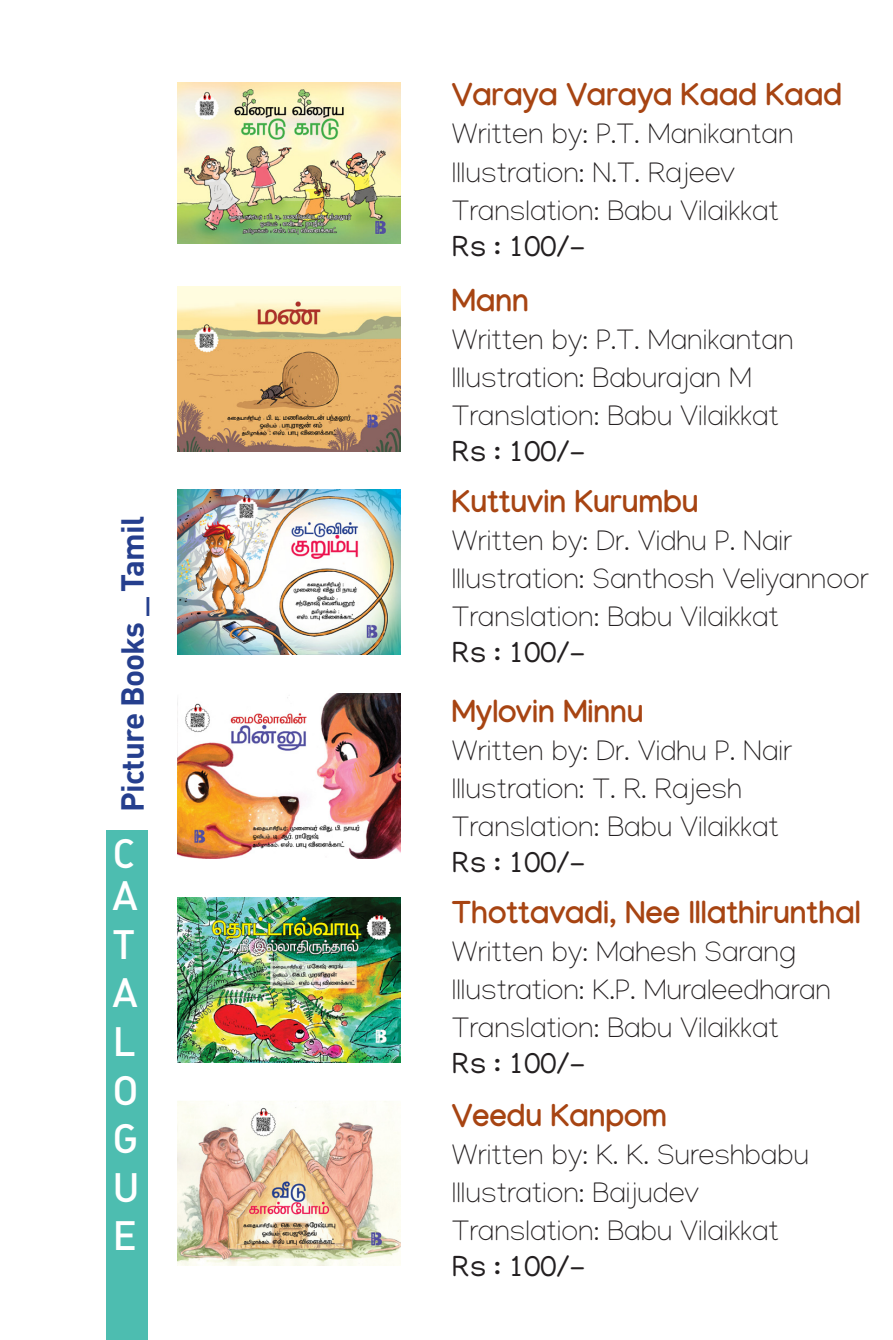
<style>
.page{position:relative;width:893px;height:1340px;background:#fff}
.page>*{position:absolute;margin:0;border:0;box-sizing:border-box;transform-origin:0 0}
.t1{font:500 40.5px "DIN Pro";color:#fff}
.t2{font:700 31.5px "Manjari";color:#a74412}
.t3{font:700 31.5px "DIN Pro";letter-spacing:-.025em;color:#253f8e}
.t4{font:29.7px "Manjari";color:#231f20}
.t5{font:100 29.25px "Manjari";color:#231f20}
</style>
<div class="page">
<img style="left:177px;top:82px;width:223px;height:162px">
<img style="left:177px;top:286px;width:223px;height:165px">
<img style="left:177px;top:490px;width:223px;height:165px">
<img style="left:177px;top:694px;width:223px;height:164px">
<img style="left:177px;top:897px;width:223px;height:165px">
<img style="left:177px;top:1101px;width:223px;height:164px">
<div style="left:106px;top:830px;width:42px;height:509px;background:#4dbdb0"></div>
<p class="t3" style="left:111px;top:811px;width:298px;rotate:-90deg">Picture Books _ Tamil</p>
<p class="t1" style="left:113px;top:826px;width:25px">C</p>
<p class="t1" style="left:113px;top:867px;width:27px">A</p>
<p class="t1" style="left:113px;top:916px;width:24px">T</p>
<p class="t1" style="left:113px;top:965px;width:27px">A</p>
<p class="t1" style="left:113px;top:1013px;width:25px">L</p>
<p class="t1" style="left:113px;top:1062px;width:28px">O</p>
<p class="t1" style="left:113px;top:1110px;width:27px">G</p>
<p class="t1" style="left:113px;top:1159px;width:29px">U</p>
<p class="t1" style="left:113px;top:1208px;width:26px">E</p>
<p class="t2" style="left:452px;top:76px;width:392px">Varaya Varaya Kaad Kaad</p>
<p class="t5" style="left:452px;top:116px;width:343px">Written by: P.T. Manikantan</p>
<p class="t5" style="left:452px;top:154px;width:285px">Illustration: N.T. Rajeev</p>
<p class="t5" style="left:452px;top:193px;width:328px">Translation: Babu Vilaikkat</p>
<p class="t4" style="left:452px;top:228px;width:135px">Rs : 100/-</p>
<p class="t2" style="left:452px;top:281px;width:78px">Mann</p>
<p class="t5" style="left:452px;top:322px;width:343px">Written by: P.T. Manikantan</p>
<p class="t5" style="left:452px;top:360px;width:301px">Illustration: Baburajan M</p>
<p class="t5" style="left:452px;top:398px;width:328px">Translation: Babu Vilaikkat</p>
<p class="t4" style="left:452px;top:433px;width:135px">Rs : 100/-</p>
<p class="t2" style="left:452px;top:482px;width:248px">Kuttuvin Kurumbu</p>
<p class="t5" style="left:452px;top:522px;width:342px">Written by: Dr. Vidhu P. Nair</p>
<p class="t5" style="left:452px;top:561px;width:418px">Illustration: Santhosh Veliyannoor</p>
<p class="t5" style="left:452px;top:599px;width:328px">Translation: Babu Vilaikkat</p>
<p class="t4" style="left:452px;top:634px;width:135px">Rs : 100/-</p>
<p class="t2" style="left:452px;top:692px;width:193px">Mylovin Minnu</p>
<p class="t5" style="left:452px;top:732px;width:342px">Written by: Dr. Vidhu P. Nair</p>
<p class="t5" style="left:452px;top:771px;width:291px">Illustration: T. R. Rajesh</p>
<p class="t5" style="left:452px;top:809px;width:328px">Translation: Babu Vilaikkat</p>
<p class="t4" style="left:452px;top:844px;width:135px">Rs : 100/-</p>
<p class="t2" style="left:452px;top:893px;width:410px">Thottavadi, Nee Illathirunthal</p>
<p class="t5" style="left:452px;top:933px;width:345px">Written by: Mahesh Sarang</p>
<p class="t5" style="left:452px;top:971px;width:381px">Illustration: K.P. Muraleedharan</p>
<p class="t5" style="left:452px;top:1010px;width:328px">Translation: Babu Vilaikkat</p>
<p class="t4" style="left:452px;top:1045px;width:135px">Rs : 100/-</p>
<p class="t2" style="left:452px;top:1096px;width:216px">Veedu Kanpom</p>
<p class="t5" style="left:452px;top:1136px;width:358px">Written by: K. K. Sureshbabu</p>
<p class="t5" style="left:452px;top:1174px;width:249px">Illustration: Baijudev</p>
<p class="t5" style="left:452px;top:1213px;width:328px">Translation: Babu Vilaikkat</p>
<p class="t4" style="left:452px;top:1248px;width:135px">Rs : 100/-</p>
</div>
